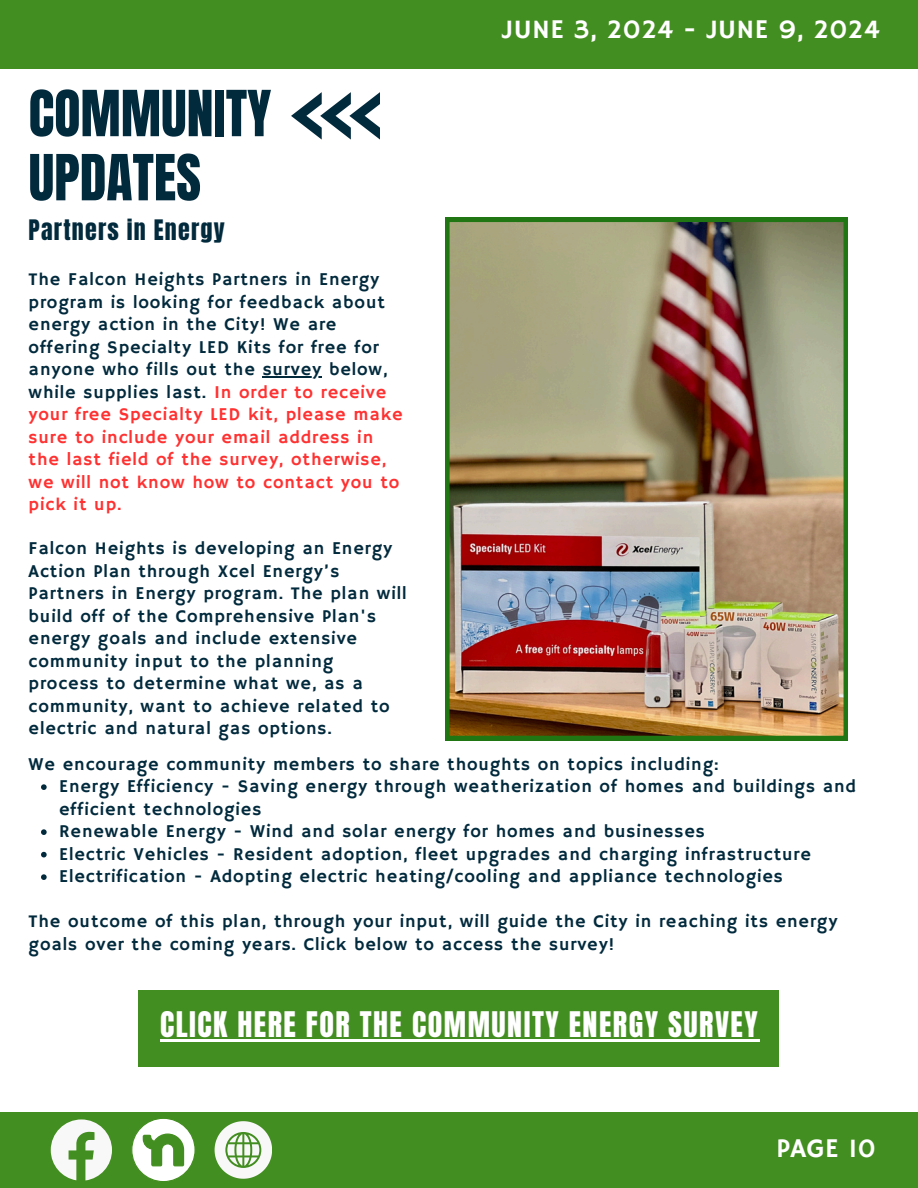
<style>
.page{position:relative;width:918px;height:1188px;background:#fff}
.page>*{position:absolute;margin:0;border:0;box-sizing:border-box;transform-origin:0 0}
.t1{font:54px/64.2px "Anton";color:#022a3d}
.t2{font:30px "Anton";letter-spacing:.05em;color:#fff}
.t3{font:27px "Hammersmith One";letter-spacing:.015em;color:#fff}
.t4{font:24px "Anton";letter-spacing:.05em;color:#022a3d}
.t5{font:18px/22.5px "Hammersmith One";letter-spacing:.05em;color:#022a3d}
.t6{font:18px/22.5px "Hammersmith One";letter-spacing:.05em;color:#ff3131}
.s1{color:#022a3d}
</style>
<div class="page">
<div style="left:0;top:0;width:918px;height:68px;background:#438e20"></div>
<div style="left:0;top:1112px;width:918px;height:76px;background:#438e20"></div>
<svg style="left:51px;top:1119px;width:61px;height:61px"></svg>
<svg style="left:215px;top:1121px;width:57px;height:58px"></svg>
<svg style="left:131px;top:1118px;width:64px;height:64px"></svg>
<svg style="left:291px;top:92px;width:89px;height:48px"></svg>
<img style="left:445px;top:218px;width:403px;height:522px">
<div style="left:139px;top:990px;width:640px;height:77px;background:#438e20"></div>
<hr style="left:160px;top:1040px;width:599px;height:2px;background:#fff">
<hr style="left:263px;top:376px;width:59px;height:1px;background:#022a3d">
<svg style="left:41px;top:784px;width:6px;height:6px"></svg>
<svg style="left:41px;top:829px;width:6px;height:6px"></svg>
<svg style="left:41px;top:852px;width:6px;height:5px"></svg>
<svg style="left:41px;top:874px;width:6px;height:6px"></svg>
<h2 class="t1" style="left:29px;top:82px;width:244px">COMMUNITY<br>UPDATES</h2>
<p class="t4" style="left:29px;top:213px;width:198px">Partners in Energy</p>
<p class="t5" style="left:29px;top:269px;width:360px">The Falcon Heights Partners in Energy program is looking for feedback about energy action in the City! We are offering Specialty LED Kits for free for anyone who fills out the survey below,</p>
<p class="t6" style="left:29px;top:381px;width:376px"><span class="s1">while supplies last.</span> In order to receive your free Specialty LED kit, please make sure to include your email address in the last field of the survey, otherwise, we will not know how to contact you to pick it up.</p>
<p class="t5" style="left:29px;top:538px;width:380px">Falcon Heights is developing an Energy Action Plan through Xcel Energy’s Partners in Energy program. The plan will build off of the Comprehensive Plan's energy goals and include extensive community input to the planning process to determine what we, as a community, want to achieve related to electric and natural gas options.</p>
<p class="t3" style="left:502px;top:14px;width:379px">JUNE 3, 2024 - JUNE 9, 2024</p>
<p class="t5" style="left:29px;top:754px;width:691px">We encourage community members to share thoughts on topics including:</p>
<p class="t5" style="left:59px;top:776px;width:798px">Energy Efficiency - Saving energy through weatherization of homes and buildings and efficient technologies</p>
<p class="t5" style="left:59px;top:821px;width:647px">Renewable Energy - Wind and solar energy for homes and businesses</p>
<p class="t5" style="left:59px;top:844px;width:753px">Electric Vehicles - Resident adoption, fleet upgrades and charging infrastructure</p>
<p class="t5" style="left:59px;top:866px;width:725px">Electrification - Adopting electric heating/cooling and appliance technologies</p>
<h2 class="t5" style="left:29px;top:911px;width:810px">The outcome of this plan, through your input, will guide the City in reaching its energy goals over the coming years. Click below to access the survey!</h2>
<p class="t2" style="left:160px;top:1003px;width:599px">CLICK HERE FOR THE COMMUNITY ENERGY SURVEY</p>
<h3 class="t3" style="left:776px;top:1132px;width:101px">PAGE 10</h3>
</div>
